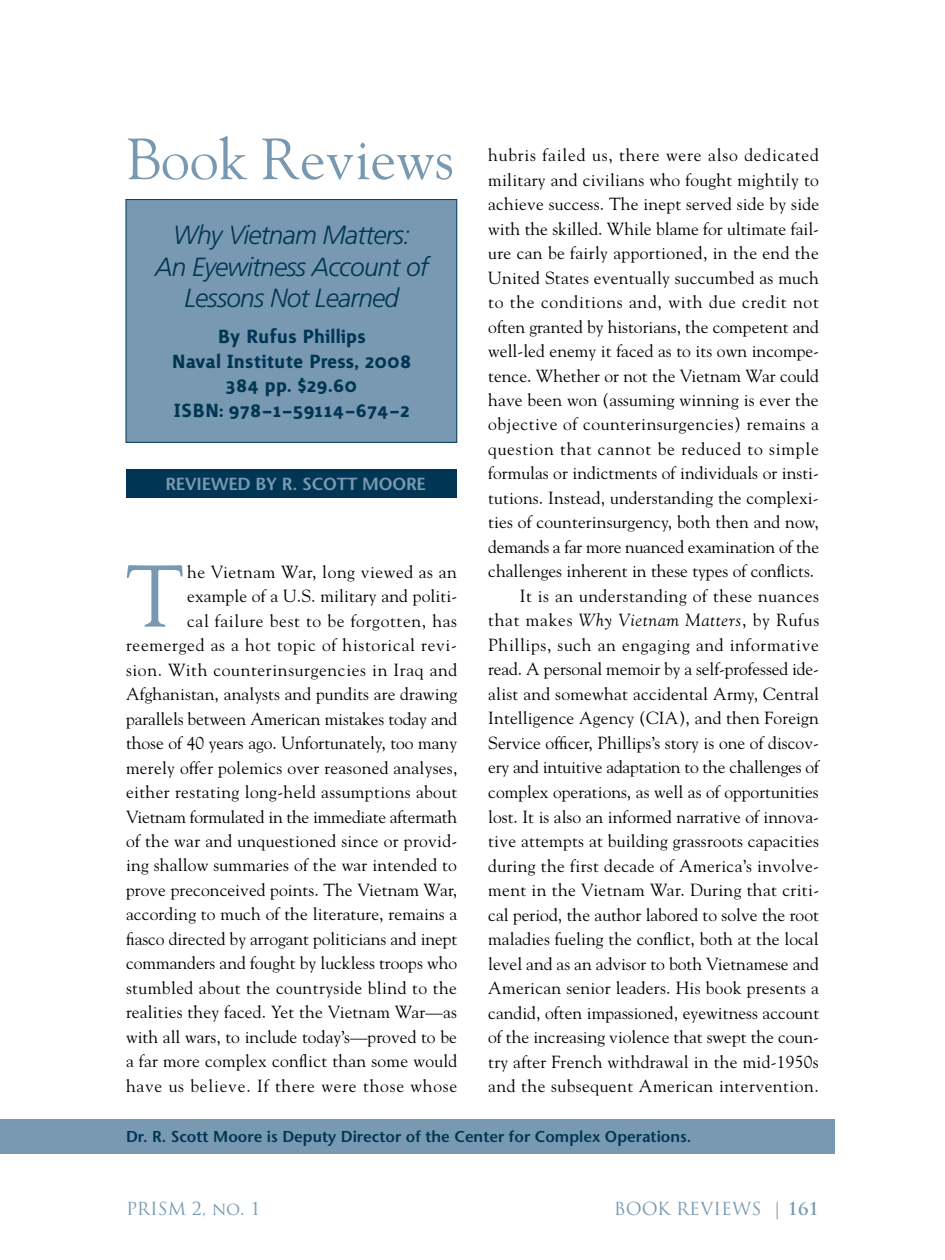
<style>
.page{position:relative;width:945px;height:1260px;background:#fff}
.page>*{position:absolute;margin:0;border:0;box-sizing:border-box;transform-origin:0 0}
.t1{font:87.15px "Goudy Std";color:#7899b1}
.t2{font:57.75px "Goudy Std";color:#7899b1}
.t3{font:italic 300 26.25px/31.5px "Frutiger LT Std";letter-spacing:-.03em;color:#003653;text-align:center}
.t4{font:700 24.5px/24.5px "Surface";color:#003653;text-align:center}
.t5{font:17.5px/24.5px "Goudy Std";letter-spacing:.01em;color:#000;text-align:right}
.t6{font:17.5px "Trajan Pro";color:#7899b1}
.t7{font:600 17.5px "Stone Sans Std";letter-spacing:-.01em;color:#7899b1}
.t8{font:700 17.5px "Trajan Pro";color:#7899b1}
.t9{font:600 15.75px "Stone Sans Std";color:#003653}
.s1{font-style:italic}
.s2{font-weight:400}
</style>
<div class="page">
<div style="left:0;top:1119px;width:835px;height:34px;background:#7899b1"></div>
<div style="left:126px;top:199px;width:331px;height:244px;background:#7899b1;border:1px solid #003653"></div>
<div style="left:126px;top:469px;width:331px;height:29px;background:#003653"></div>
<h2 class="t2" style="left:126px;top:123px;width:330px">Book Reviews</h2>
<p class="t5" style="left:488px;top:142px;width:332px">hubris failed us, there were also dedicated military and civilians who fought mightily to achieve success. The inept served side by side with the skilled. While blame for ultimate fail&shy;ure can be fairly apportioned, in the end the United States eventually succumbed as much to the conditions and, with due credit not often granted by historians, the competent and well-led enemy it faced as to its own incompe&shy;tence. Whether or not the Vietnam War could have been won (assuming winning is ever the objective of counterinsurgencies) remains a question that cannot be reduced to simple formulas or indictments of individuals or insti&shy;tutions. Instead, understanding the complexi&shy;ties of counterinsurgency, both then and now, demands a far more nuanced examination of the challenges inherent in these types of conflicts.<br>It is an understanding of these nuances that makes <span class="s1">Why Vietnam Matters</span>, by Rufus Phillips, such an engaging and informative read. A personal memoir by a self-professed ide&shy;alist and somewhat accidental Army, Central Intelligence Agency (CIA), and then Foreign Service officer, Phillips’s story is one of discov&shy;ery and intuitive adaptation to the challenges of complex operations, as well as of opportunities lost. It is also an informed narrative of innova&shy;tive attempts at building grassroots capacities during the first decade of America’s involve&shy;ment in the Vietnam War. During that criti&shy;cal period, the author labored to solve the root maladies fueling the conflict, both at the local level and as an advisor to both Vietnamese and American senior leaders. His book presents a candid, often impassioned, eyewitness account of the increasing violence that swept the coun&shy;try after French withdrawal in the mid-1950s and the subsequent American intervention.</p>
<h3 class="t3" style="left:155px;top:220px;width:275px">Why Vietnam Matters:<br>An Eyewitness Account of<br>Lessons Not Learned</h3>
<h3 class="t4" style="left:172px;top:325px;width:241px">By Rufus Phillips<br>Naval Institute Press, 2008<br>384 pp. $29.60<br>ISBN: 978–1–59114–674–2</h3>
<p class="t7" style="left:165px;top:473px;width:262px">Reviewed by R. Scott M oore</p>
<p class="t5" style="left:126px;top:559px;width:333px">he Vietnam War, long viewed as an example of a U.S. military and politi-<br>cal failure best to be forgotten, has reemerged as a hot topic of historical revi&shy;sion. With counterinsurgencies in Iraq and Afghanistan, analysts and pundits are drawing parallels between American mistakes today and those of 40 years ago. Unfortunately, too many merely offer polemics over reasoned analyses, either restating long-held assumptions about Vietnam formulated in the immediate aftermath of the war and unquestioned since or provid&shy;ing shallow summaries of the war intended to prove preconceived points. The Vietnam War, according to much of the literature, remains a fiasco directed by arrogant politicians and inept commanders and fought by luckless troops who stumbled about the countryside blind to the realities they faced. Yet the Vietnam War—as with all wars, to include today’s—proved to be a far more complex conflict than some would have us believe. If there were those whose</p>
<p class="t9" style="left:126px;top:1127px;width:567px">Dr. R. Scott M oore is Deputy Director of the Center for Complex Operations.</p>
<h1 class="t1" style="left:126px;top:542px;width:60px">T</h1>
<p class="t6" style="left:126px;top:1197px;width:136px">PRISM 2, NO. 1</p>
<p class="t6" style="left:614px;top:1197px;width:134px">BOOK REVI EWS</p>
<p class="t8" style="left:773px;top:1197px;width:48px"><span class="s2">|</span> 161</p>
</div>
